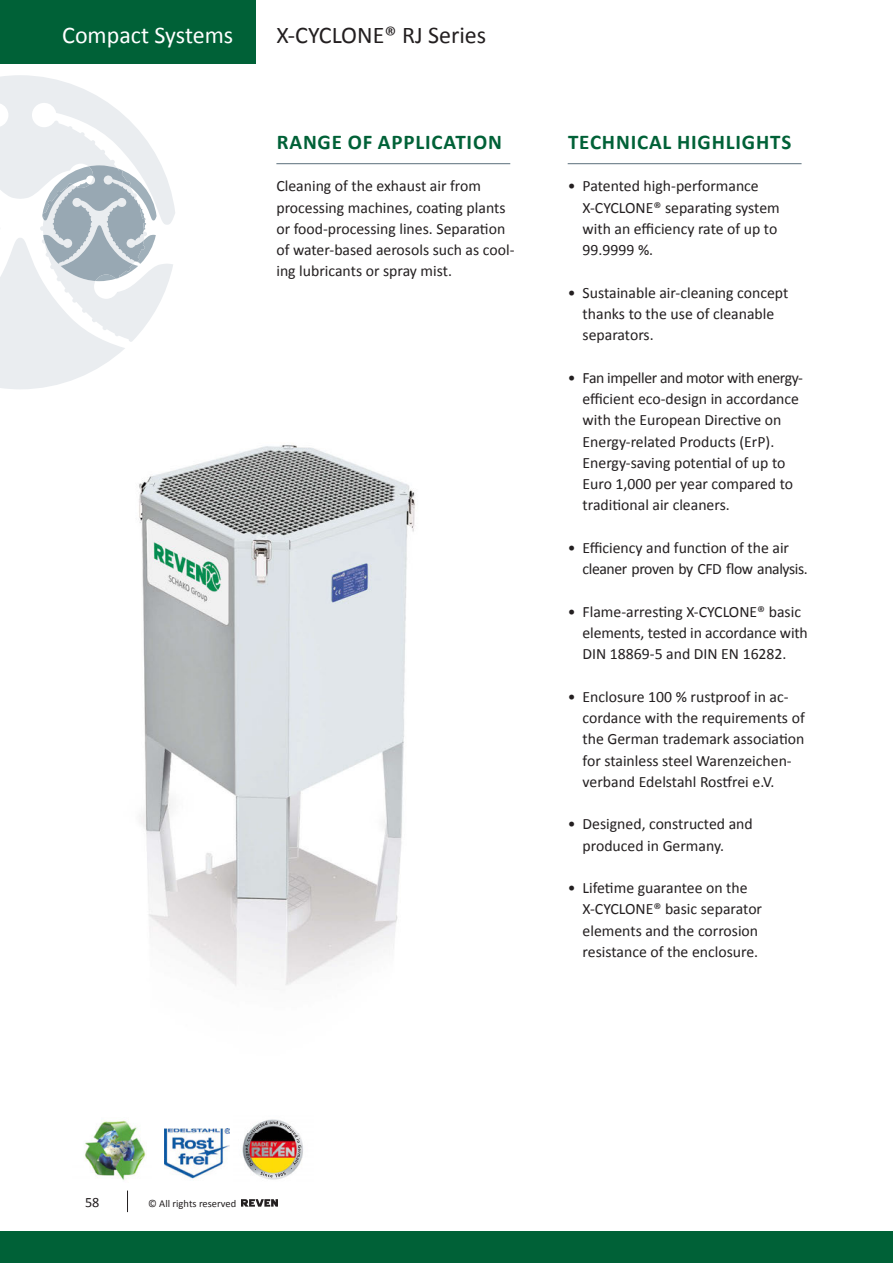
<style>
.page{position:relative;width:893px;height:1263px;background:#fff}
.page>*{position:absolute;margin:0;border:0;box-sizing:border-box;transform-origin:0 0}
.t1{font:24px "Calibri";color:#231f20}
.t2{font:24px "Calibri";color:#fff}
.t3{font:700 21px "Calibri";letter-spacing:.04em;color:#006137}
.t4{font:15.75px/21.3px "Calibri";color:#231f20}
.t5{font:15.75px/21.3px "Calibri";letter-spacing:-.025em;color:#231f20}
.t6{font:14.25px "Calibri";color:#231f20}
.t7{font:10.5px "Calibri";color:#231f20}
</style>
<div class="page">
<img style="left:139px;top:445px;width:276px;height:702px">
<hr style="left:276px;top:163px;width:234px;height:1px;background:#5b6f7b">
<hr style="left:568px;top:163px;width:233px;height:1px;background:#5b6f7b">
<div style="left:0;top:0;width:255px;height:64px;background:#006137"></div>
<svg style="left:241px;top:1199px;width:37px;height:7px"></svg>
<svg style="left:127px;top:1191px;width:1px;height:20px"></svg>
<div style="left:0;top:1231px;width:893px;height:32px;background:#006137"></div>
<img style="left:233px;top:1110px;width:80px;height:70px">
<img style="left:245px;top:1121px;width:56px;height:56px">
<img style="left:164px;top:1129px;width:65px;height:50px">
<img style="left:85px;top:1159px;width:27px;height:17px">
<img style="left:112px;top:1159px;width:33px;height:21px">
<img style="left:84px;top:1118px;width:67px;height:41px">
<svg style="left:0;top:75px;width:175px;height:314px;fill:#eaedf0"></svg>
<svg style="left:42px;top:165px;width:115px;height:116px;background:#bcc7ce"></svg>
<h1 class="t2" style="left:62px;top:20px;width:173px">Compact Systems</h1>
<h1 class="t1" style="left:276px;top:20px;width:211px">X-CYCLONE® RJ Series</h1>
<h2 class="t3" style="left:277px;top:129px;width:227px">RANGE OF APPLICATION</h2>
<p class="t4" style="left:276px;top:175px;width:240px">Cleaning of the exhaust air from processing machines, coating plants or food-processing lines. Separation of water-based aerosols such as cool&shy;ing lubricants or spray mist.</p>
<h2 class="t3" style="left:568px;top:129px;width:225px">TECHNICAL HIGHLIGHTS</h2>
<p class="t4" style="left:583px;top:175px;width:199px;text-indent:-15px">• Patented high-performance<br>X-CYCLONE® separating system with an efficiency rate of up to<br>99.9999 %.</p>
<p class="t4" style="left:583px;top:281px;width:207px;text-indent:-15px">• Sustainable air-cleaning concept thanks to the use of cleanable separators.</p>
<p class="t4" style="left:583px;top:366px;width:222px;text-indent:-15px">• Fan impeller and motor with energy&shy;efficient eco-design in accordance with the European Directive on<br>Energy-related Products (ErP).<br>Energy-saving potential of up to<br>Euro 1,000 per year compared to traditional air cleaners.</p>
<p class="t5" style="left:583px;top:536px;width:227px;text-indent:-15px">• Efficiency and function of the air cleaner proven by CFD flow analysis.</p>
<p class="t4" style="left:583px;top:600px;width:227px;text-indent:-15px">• Flame-arresting X-CYCLONE® basic elements, tested in accordance with<br>DIN 18869-5 and DIN EN 16282.</p>
<p class="t4" style="left:583px;top:685px;width:224px;text-indent:-15px">• Enclosure 100 % rustproof in ac&shy;cordance with the requirements of the German trademark association for stainless steel Warenzeichen&shy;verband Edelstahl Rostfrei e.V.</p>
<p class="t4" style="left:583px;top:813px;width:172px;text-indent:-15px">• Designed, constructed and produced in Germany.</p>
<p class="t4" style="left:583px;top:876px;width:181px;text-indent:-15px">• Lifetime guarantee on the<br>X-CYCLONE® basic separator elements and the corrosion resistance of the enclosure.</p>
<p class="t6" style="left:85px;top:1193px;width:16px">58</p>
<p class="t7" style="left:148px;top:1197px;width:90px">© All rights reserved</p>
</div>
